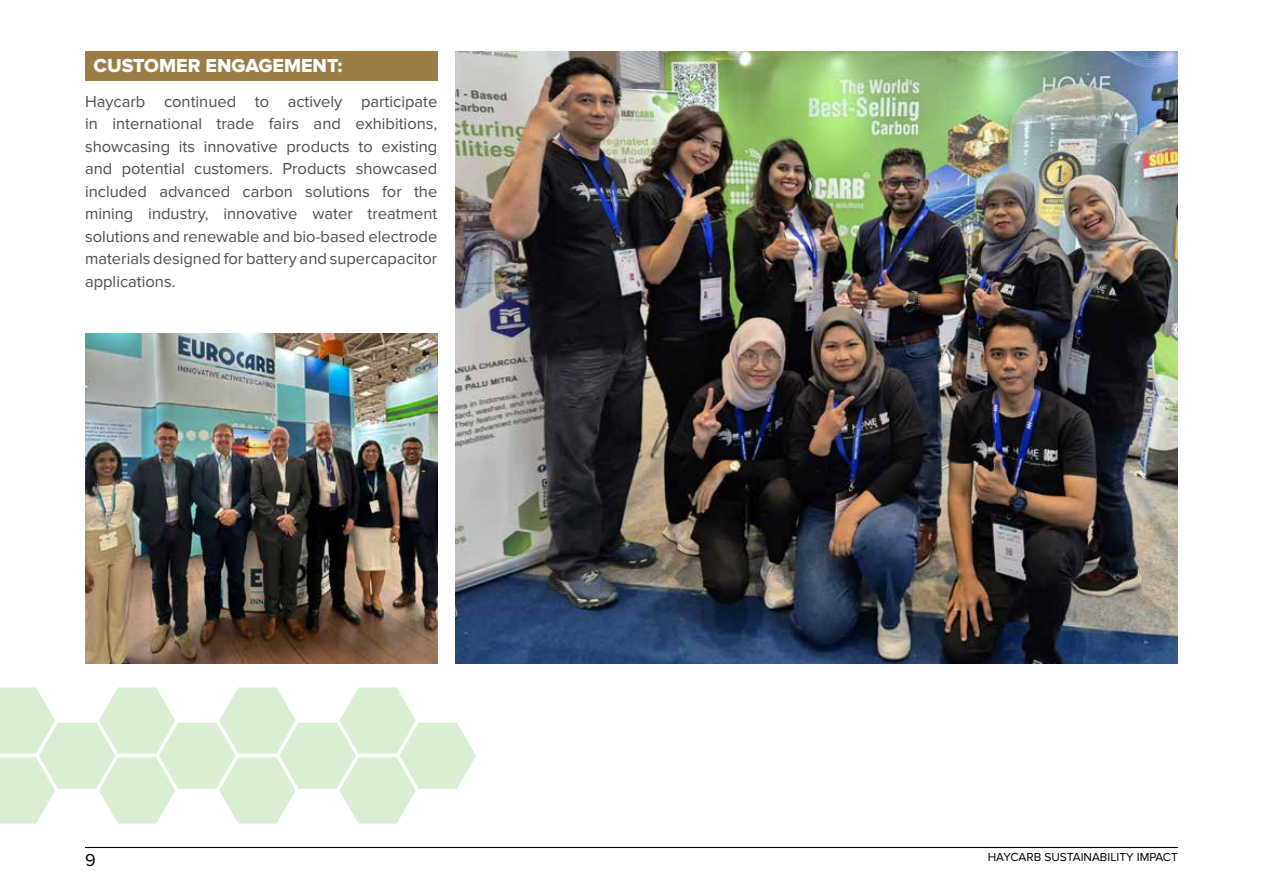
<style>
.page{position:relative;width:1263px;height:893px;background:#fff}
.page>*{position:absolute;margin:0;border:0;box-sizing:border-box;transform-origin:0 0}
.t1{font:19.5px "Proxima Nova Extrabld";color:#fff}
.t2{font:18px "Proxima Nova";color:#000}
.t3{font:16.5px/22.5px "Proxima Nova";color:#4d4d4f;text-align:justify}
.t4{font:12px "Proxima Nova";color:#000}
</style>
<div class="page">
<svg style="left:0;top:687px;width:476px;height:137px"></svg>
<div style="left:85px;top:51px;width:352px;height:30px;background:#9a7d45"></div>
<img style="left:85px;top:334px;width:352px;height:330px">
<img style="left:455px;top:51px;width:723px;height:613px">
<hr style="left:85px;top:847px;width:1093px;height:1px;background:#000">
<p class="t1" style="left:94px;top:55px;width:251px">CUSTOMER ENGAGEMENT:</p>
<p class="t3" style="left:85px;top:90px;width:354px">Haycarb continued to actively participate in international trade fairs and exhibitions, showcasing its innovative products to existing and potential customers. Products showcased included advanced carbon solutions for the mining industry, innovative water treatment solutions and renewable and bio-based electrode materials designed for battery and supercapacitor applications.</p>
<p class="t2" style="left:85px;top:849px;width:12px">9</p>
<p class="t4" style="left:988px;top:850px;width:192px">HAYCARB SUSTAINABILITY IMPACT</p>
</div>
